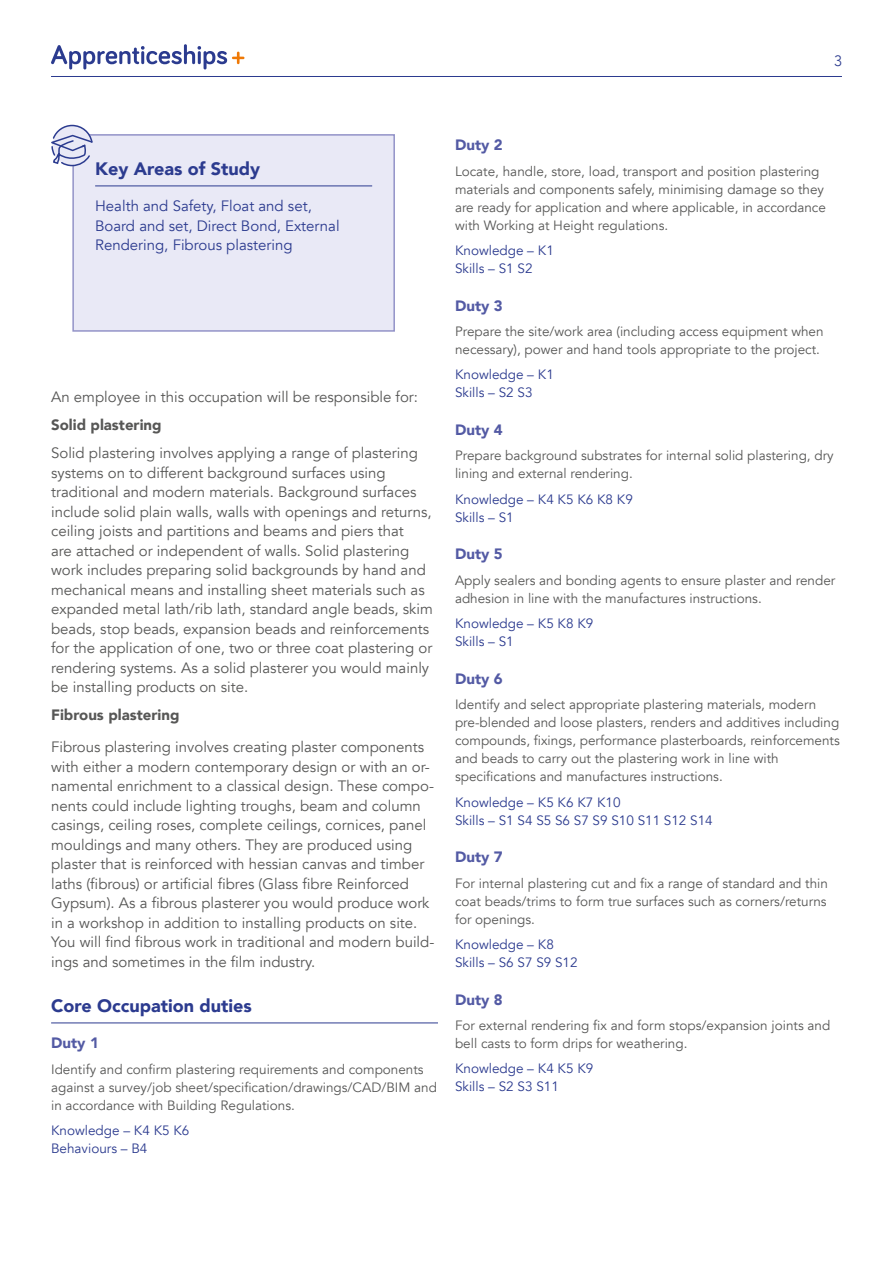
<style>
.page{position:relative;width:893px;height:1263px;background:#fff}
.page>*{position:absolute;margin:0;border:0;box-sizing:border-box;transform-origin:0 0}
.t1{font:900 18px "Avenir";color:#2c3b8f}
.t2{font:15px/19.5px "Avenir";color:#575756}
.t3{font:15px/19.5px "Avenir";color:#2c3b8f}
.t4{font:900 15px "Avenir";color:#535aa4}
.t5{font:900 15px "Avenir";color:#575756}
.t6{font:300 15px "Avenir";color:#2c3b8f}
.t7{font:13.5px/18px "Avenir";color:#575756}
.t8{font:13.5px/18px "Avenir";color:#2c3b8f}
</style>
<div class="page">
<hr style="left:51px;top:76px;width:791px;height:1px;background:#2c3b8f">
<hr style="left:51px;top:1022px;width:387px;height:1px;background:#2c3b8f">
<div style="left:73px;top:135px;width:321px;height:196px;background:#e9e9f6"></div>
<hr style="left:95px;top:186px;width:277px;height:1px;background:#2c3b8f">
<div style="left:72px;top:134px;width:323px;height:198px;border:2px solid #9393c8"></div>
<svg style="left:51px;top:124px;width:43px;height:43px"></svg>
<svg style="left:51px;top:44px;width:193px;height:26px"></svg>
<p class="t6" style="left:834px;top:52px;width:9px">3</p>
<p class="t1" style="left:95px;top:153px;width:166px">Key Areas of Study</p>
<p class="t3" style="left:95px;top:197px;width:246px">Health and Safety, Float and set,<br>Board and set, Direct Bond, External<br>Rendering, Fibrous plastering</p>
<p class="t2" style="left:51px;top:387px;width:368px">An employee in this occupation will be responsible for:</p>
<p class="t5" style="left:51px;top:412px;width:112px">Solid plastering</p>
<p class="t2" style="left:51px;top:443px;width:383px">Solid plastering involves applying a range of plastering systems on to different background surfaces using traditional and modern materials. Background surfaces include solid plain walls, walls with openings and returns, ceiling joists and partitions and beams and piers that<br>are attached or independent of walls. Solid plastering work includes preparing solid backgrounds by hand and mechanical means and installing sheet materials such as expanded metal lath/rib lath, standard angle beads, skim beads, stop beads, expansion beads and reinforcements for the application of one, two or three coat plastering or rendering systems. As a solid plasterer you would mainly be installing products on site.</p>
<p class="t5" style="left:51px;top:702px;width:130px">Fibrous plastering</p>
<p class="t2" style="left:51px;top:738px;width:385px">Fibrous plastering involves creating plaster components with either a modern contemporary design or with an or&shy;namental enrichment to a classical design. These compo&shy;nents could include lighting troughs, beam and column casings, ceiling roses, complete ceilings, cornices, panel mouldings and many others. They are produced using plaster that is reinforced with hessian canvas and timber laths (fibrous) or artificial fibres (Glass fibre Reinforced Gypsum). As a fibrous plasterer you would produce work in a workshop in addition to installing products on site.<br>You will find fibrous work in traditional and modern build&shy;ings and sometimes in the film industry.</p>
<p class="t1" style="left:51px;top:990px;width:202px">Core Occupation duties</p>
<p class="t4" style="left:51px;top:1030px;width:49px">Duty 1</p>
<p class="t7" style="left:51px;top:1060px;width:387px">Identify and confirm plastering requirements and components against a survey/job sheet/specification/drawings/CAD/BIM and in accordance with Building Regulations.</p>
<p class="t8" style="left:51px;top:1122px;width:140px">Knowledge – K4 K5 K6<br>Behaviours – B4</p>
<p class="t4" style="left:455px;top:132px;width:49px">Duty 2</p>
<p class="t7" style="left:455px;top:162px;width:372px">Locate, handle, store, load, transport and position plastering materials and components safely, minimising damage so they are ready for application and where applicable, in accordance with Working at Height regulations.</p>
<p class="t8" style="left:455px;top:242px;width:100px">Knowledge – K1<br>Skills – S1 S2</p>
<p class="t4" style="left:455px;top:292px;width:49px">Duty 3</p>
<p class="t7" style="left:455px;top:323px;width:370px">Prepare the site/work area (including access equipment when necessary), power and hand tools appropriate to the project.</p>
<p class="t8" style="left:455px;top:366px;width:100px">Knowledge – K1<br>Skills – S2 S3</p>
<p class="t4" style="left:455px;top:417px;width:49px">Duty 4</p>
<p class="t7" style="left:455px;top:447px;width:380px">Prepare background substrates for internal solid plastering, dry lining and external rendering.</p>
<p class="t8" style="left:455px;top:490px;width:179px">Knowledge – K4 K5 K6 K8 K9<br>Skills – S1</p>
<p class="t4" style="left:455px;top:541px;width:49px">Duty 5</p>
<p class="t7" style="left:455px;top:571px;width:382px">Apply sealers and bonding agents to ensure plaster and render adhesion in line with the manufactures instructions.</p>
<p class="t8" style="left:455px;top:615px;width:140px">Knowledge – K5 K8 K9<br>Skills – S1</p>
<p class="t4" style="left:455px;top:666px;width:49px">Duty 6</p>
<p class="t7" style="left:455px;top:696px;width:386px">Identify and select appropriate plastering materials, modern pre-blended and loose plasters, renders and additives including compounds, fixings, performance plasterboards, reinforcements and beads to carry out the plastering work in line with specifications and manufactures instructions.</p>
<p class="t8" style="left:455px;top:793px;width:259px">Knowledge – K5 K6 K7 K10<br>Skills – S1 S4 S5 S6 S7 S9 S10 S11 S12 S14</p>
<p class="t4" style="left:455px;top:844px;width:49px">Duty 7</p>
<p class="t7" style="left:455px;top:874px;width:374px;text-align:justify">For internal plastering cut and fix a range of standard and thin coat beads/trims to form true surfaces such as corners/returns for openings.</p>
<p class="t8" style="left:455px;top:936px;width:124px">Knowledge – K8<br>Skills – S6 S7 S9 S12</p>
<p class="t4" style="left:455px;top:986px;width:49px">Duty 8</p>
<p class="t7" style="left:455px;top:1016px;width:377px">For external rendering fix and form stops/expansion joints and bell casts to form drips for weathering.</p>
<p class="t8" style="left:455px;top:1060px;width:140px">Knowledge – K4 K5 K9<br>Skills – S2 S3 S11</p>
</div>
